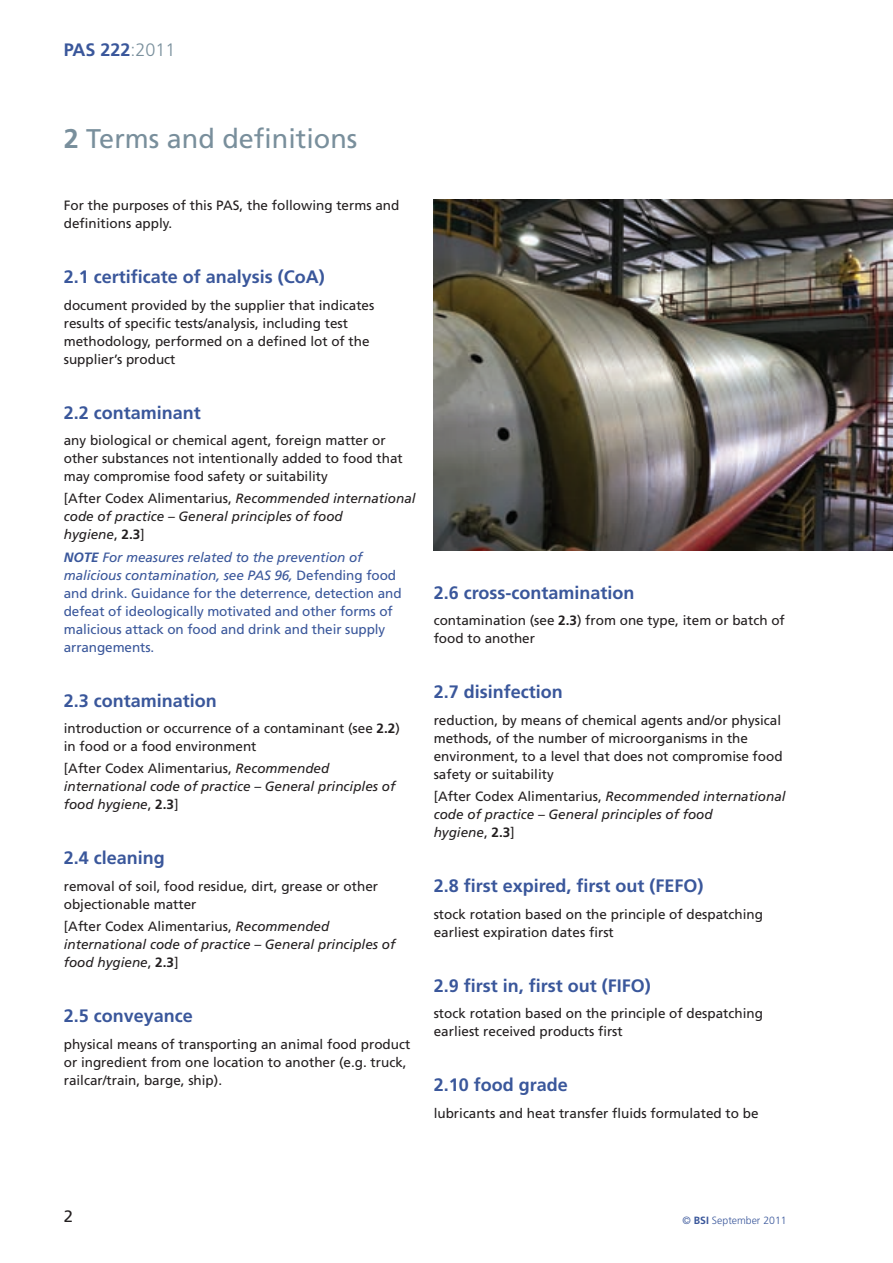
<style>
.page{position:relative;width:893px;height:1263px;background:#fff}
.page>*{position:absolute;margin:0;border:0;box-sizing:border-box;transform-origin:0 0}
.t1{font:27px "Frutiger";color:#798f9c}
.t2{font:700 18px "Frutiger";color:#3a579b}
.t3{font:16.5px "Frutiger";color:#231f20}
.t4{font:13.5px/18px "Frutiger";color:#231f20}
.t5{font:italic 13.5px/18px "Frutiger";color:#231f20}
.t6{font:13.5px/18px "Frutiger";letter-spacing:-.005em;color:#3a579b}
.t7{font:300 10.5px "Frutiger";color:#3a579b}
.s1{font-weight:300;color:#798f9c}
.s2{font-weight:700}
.s3{font-style:normal}
.s4{font-weight:700;font-style:normal}
.s5{font-weight:700;font-style:italic}
.s6{font-style:italic}
</style>
<div class="page">
<img style="left:434px;top:200px;width:459px;height:350px">
<h2 class="t2" style="left:64px;top:39px;width:113px">PAS 222<span class="s1">:2011</span></h2>
<h1 class="t1" style="left:64px;top:123px;width:295px"><span class="s2">2</span> Terms and definitions</h1>
<p class="t4" style="left:64px;top:196px;width:337px">For the purposes of this PAS, the following terms and definitions apply.</p>
<h2 class="t2" style="left:64px;top:266px;width:263px">2.1 certificate of analysis (CoA)</h2>
<p class="t4" style="left:64px;top:296px;width:312px">document provided by the supplier that indicates results of specific tests/analysis, including test methodology, performed on a defined lot of the supplier’s product</p>
<h2 class="t2" style="left:64px;top:402px;width:139px">2.2 contaminant</h2>
<p class="t4" style="left:64px;top:431px;width:341px">any biological or chemical agent, foreign matter or other substances not intentionally added to food that may compromise food safety or suitability</p>
<p class="t5" style="left:64px;top:490px;width:353px"><span class="s3">[After Codex Alimentarius,</span> Recommended international code of practice – General principles of food<br>hygiene<span class="s3">,</span> <span class="s4">2.3</span><span class="s3">]</span></p>
<p class="t6" style="left:64px;top:548px;width:339px"><span class="s5">NOTE</span> <span class="s6">For measures related to the prevention of malicious contamination, see PAS 96,</span> Defending food and drink. Guidance for the deterrence, detection and defeat of ideologically motivated and other forms of malicious attack on food and drink and their supply arrangements.</p>
<h2 class="t2" style="left:64px;top:690px;width:155px">2.3 contamination</h2>
<p class="t4" style="left:64px;top:719px;width:338px">introduction or occurrence of a contaminant (see <span class="s2">2.2</span>) in food or a food environment</p>
<p class="t5" style="left:64px;top:760px;width:333px"><span class="s3">[After Codex Alimentarius,</span> Recommended international code of practice – General principles of food hygiene<span class="s3">,</span> <span class="s4">2.3</span><span class="s3">]</span></p>
<h2 class="t2" style="left:64px;top:847px;width:103px">2.4 cleaning</h2>
<p class="t4" style="left:64px;top:877px;width:316px">removal of soil, food residue, dirt, grease or other objectionable matter</p>
<p class="t5" style="left:64px;top:917px;width:333px"><span class="s3">[After Codex Alimentarius,</span> Recommended international code of practice – General principles of food hygiene<span class="s3">,</span> <span class="s4">2.3</span><span class="s3">]</span></p>
<h2 class="t2" style="left:64px;top:1005px;width:131px">2.5 conveyance</h2>
<p class="t4" style="left:64px;top:1035px;width:348px">physical means of transporting an animal food product or ingredient from one location to another (e.g. truck, railcar/train, barge, ship).</p>
<h2 class="t2" style="left:434px;top:582px;width:202px">2.6 cross-contamination</h2>
<p class="t4" style="left:434px;top:612px;width:353px">contamination (see <span class="s2">2.3</span>) from one type, item or batch of food to another</p>
<h2 class="t2" style="left:434px;top:682px;width:131px">2.7 disinfection</h2>
<p class="t4" style="left:434px;top:711px;width:350px">reduction, by means of chemical agents and/or physical methods, of the number of microorganisms in the environment, to a level that does not compromise food safety or suitability</p>
<p class="t5" style="left:434px;top:788px;width:353px"><span class="s3">[After Codex Alimentarius,</span> Recommended international code of practice – General principles of food<br>hygiene<span class="s3">,</span> <span class="s4">2.3</span><span class="s3">]</span></p>
<h2 class="t2" style="left:434px;top:875px;width:271px">2.8 first expired, first out (FEFO)</h2>
<p class="t4" style="left:434px;top:905px;width:331px">stock rotation based on the principle of despatching earliest expiration dates first</p>
<h2 class="t2" style="left:434px;top:975px;width:219px">2.9 first in, first out (FIFO)</h2>
<p class="t4" style="left:434px;top:1005px;width:331px">stock rotation based on the principle of despatching earliest received products first</p>
<h2 class="t2" style="left:434px;top:1074px;width:136px">2.10 food grade</h2>
<p class="t4" style="left:434px;top:1104px;width:326px">lubricants and heat transfer fluids formulated to be</p>
<p class="t3" style="left:64px;top:1207px;width:11px">2</p>
<p class="t7" style="left:683px;top:1214px;width:106px">© <span class="s2">BSI</span> September 2011</p>
</div>
